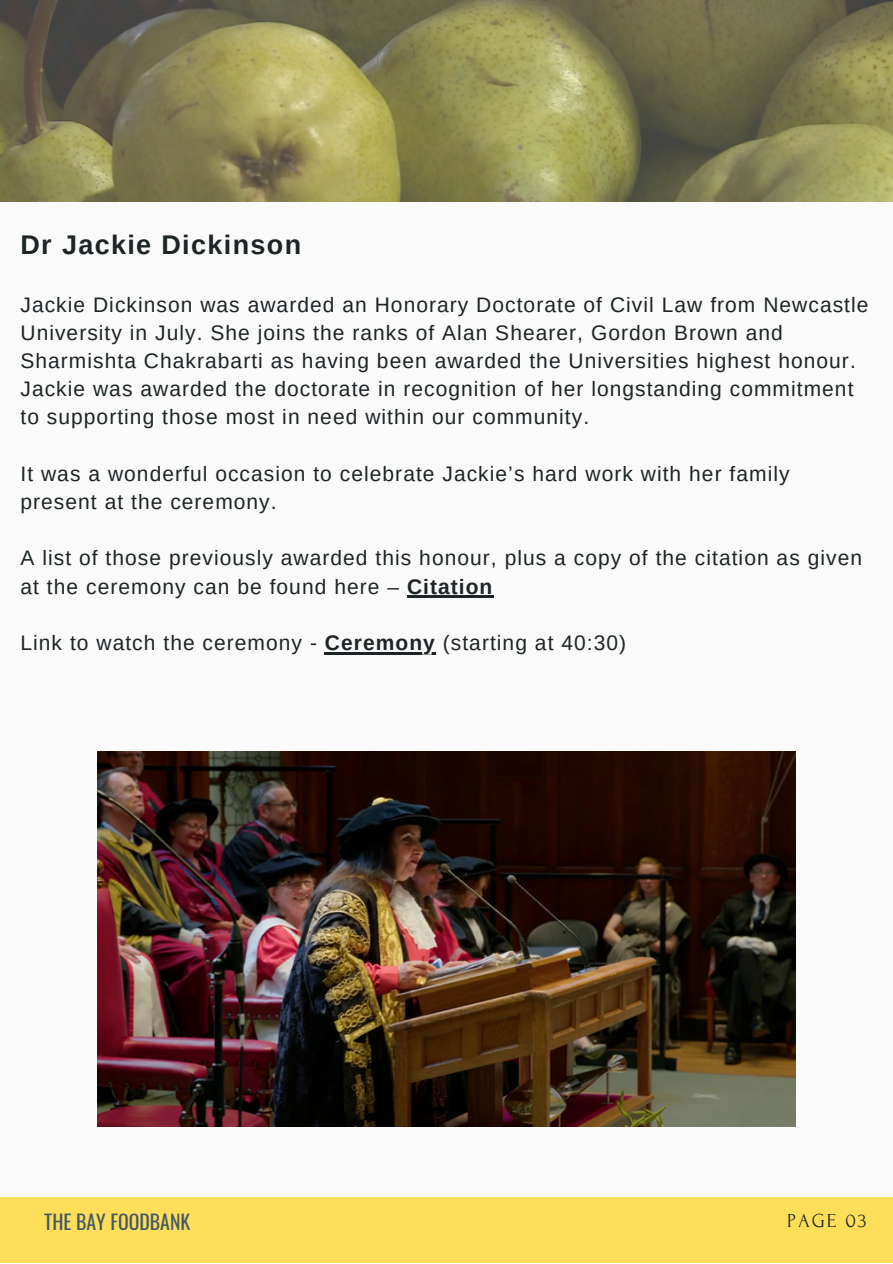
<style>
.page{position:relative;width:893px;height:1264px;background:#fff}
.page>*{position:absolute;margin:0;border:0;box-sizing:border-box;transform-origin:0 0}
.t1{font:700 27px "Arimo";letter-spacing:.05em;color:#1d2426}
.t2{font:21px/28.2px "Arimo";letter-spacing:.05em;color:#1d2426}
.t3{font:19.8px "Oswald";color:#435967}
.t4{font:19.8px "Forum";letter-spacing:.1em;color:#1d2426}
.s1{font-weight:700}
</style>
<div class="page">
<div style="left:0;top:0;width:892px;height:1262px;background:#fafafa"></div>
<img style="left:0;top:0;width:892px;height:201px">
<div style="left:0;top:1196px;width:892px;height:66px;background:#ffde59"></div>
<img style="left:98px;top:751px;width:697px;height:375px">
<hr style="left:407px;top:595px;width:86px;height:2px;background:#1d2426">
<hr style="left:325px;top:652px;width:111px;height:2px;background:#1d2426">
<p class="t1" style="left:20px;top:230px;width:282px">Dr Jackie Dickinson</p>
<p class="t2" style="left:20px;top:290px;width:849px">Jackie Dickinson was awarded an Honorary Doctorate of Civil Law from Newcastle University in July. She joins the ranks of Alan Shearer, Gordon Brown and Sharmishta Chakrabarti as having been awarded the Universities highest honour.<br>Jackie was awarded the doctorate in recognition of her longstanding commitment to supporting those most in need within our community.</p>
<p class="t2" style="left:20px;top:459px;width:770px">It was a wonderful occasion to celebrate Jackie’s hard work with her family present at the ceremony.</p>
<p class="t2" style="left:20px;top:544px;width:843px">A list of those previously awarded this honour, plus a copy of the citation as given at the ceremony can be found here – <span class="s1">Citation</span></p>
<p class="t2" style="left:20px;top:628px;width:607px">Link to watch the ceremony - <span class="s1">Ceremony</span> (starting at 40:30)</p>
<p class="t3" style="left:44px;top:1205px;width:148px">THE BAY FOODBANK</p>
<p class="t4" style="left:787px;top:1209px;width:81px">PAGE 03</p>
</div>
